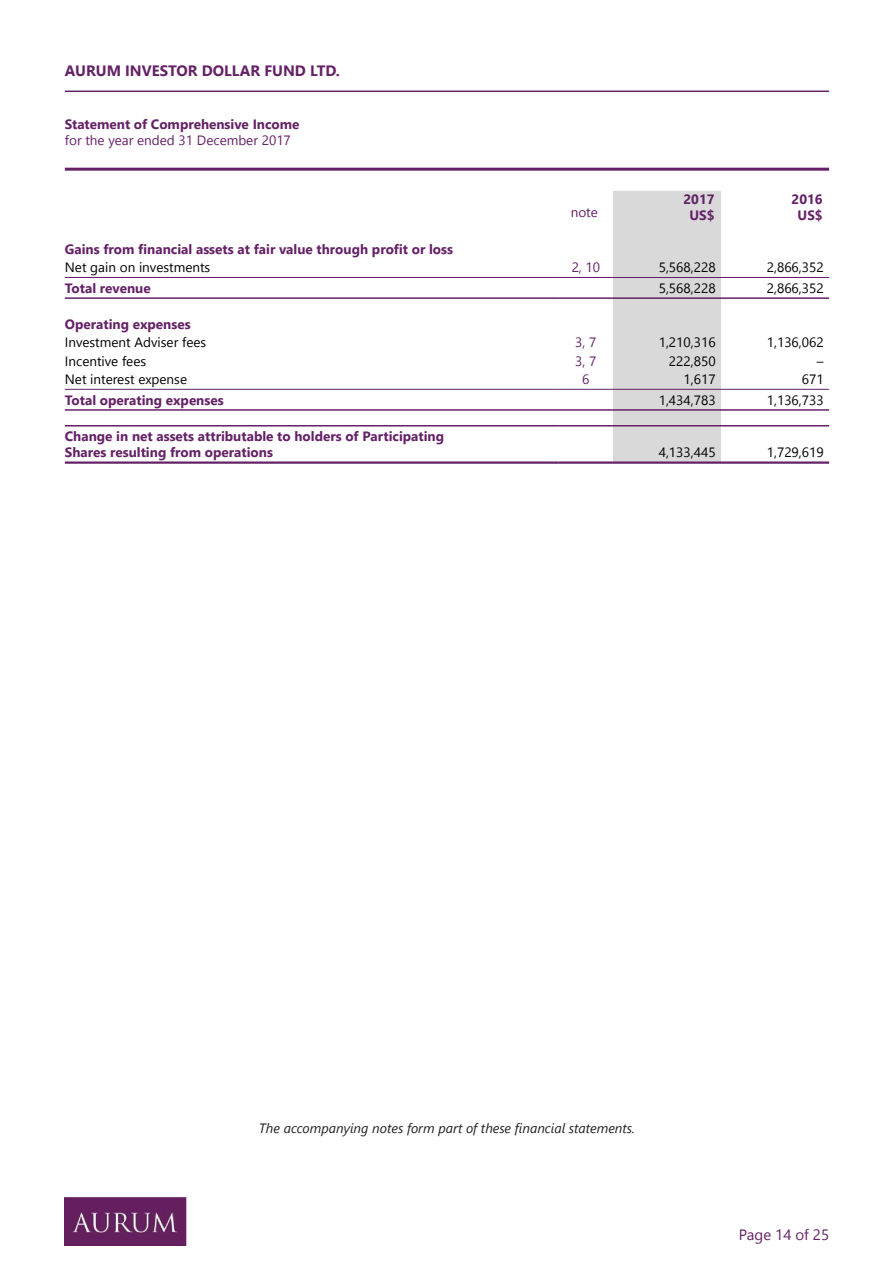
<style>
.page{position:relative;width:894px;height:1263px;background:#fff}
.page>*{position:absolute;margin:0;border:0;box-sizing:border-box;transform-origin:0 0}
.t1{font:700 15px "Segoe UI";color:#642166}
.PageNumber{font:15px "Segoe UI";color:#642166}
.ID0E6OAG{font:700 13.5px/16.2px "Segoe UI";color:#642166}
.ID0EJFAC{font:13.5px "Segoe UI";color:#000}
.ID0EGDAC{font:700 13.5px "Segoe UI";color:#642166}
.ID0ENJAC{font:13.5px "Segoe UI";color:#000}
.t2{font:italic 13.5px "Segoe UI";color:#231f20}
.NotesReferences{font:13.5px "Segoe UI";color:#642166}
.ID0EWE{font:700 13.5px/16.2px "Segoe UI";color:#642166;text-align:center}
.ID0E2AAE{font:700 13.5px "Segoe UI";color:#642166}
.ID0ERD{font:13.5px "Segoe UI";color:#642166}
</style>
<div class="page">
<hr style="left:65px;top:91px;width:763px;height:1px;background:#642166">
<hr style="left:65px;top:168px;width:763px;height:3px;background:#642166">
<img style="left:65px;top:1197px;width:122px;height:48px">
<div style="left:612px;top:191px;width:108px;height:270px;background:#d9d9d9"></div>
<hr style="left:65px;top:277px;width:493px;height:1px;background:#642166">
<hr style="left:65px;top:297px;width:493px;height:2px;background:#642166">
<hr style="left:558px;top:277px;width:54px;height:1px;background:#642166">
<hr style="left:558px;top:297px;width:54px;height:2px;background:#642166">
<hr style="left:612px;top:277px;width:108px;height:1px;background:#642166">
<hr style="left:612px;top:297px;width:108px;height:2px;background:#642166">
<hr style="left:720px;top:277px;width:108px;height:1px;background:#642166">
<hr style="left:720px;top:297px;width:108px;height:2px;background:#642166">
<hr style="left:65px;top:389px;width:493px;height:1px;background:#642166">
<hr style="left:65px;top:409px;width:493px;height:2px;background:#642166">
<hr style="left:558px;top:389px;width:54px;height:1px;background:#642166">
<hr style="left:558px;top:409px;width:54px;height:2px;background:#642166">
<hr style="left:612px;top:389px;width:108px;height:1px;background:#642166">
<hr style="left:612px;top:409px;width:108px;height:2px;background:#642166">
<hr style="left:720px;top:389px;width:108px;height:1px;background:#642166">
<hr style="left:720px;top:409px;width:108px;height:2px;background:#642166">
<hr style="left:65px;top:425px;width:493px;height:1px;background:#642166">
<hr style="left:65px;top:461px;width:493px;height:3px;background:#642166">
<hr style="left:558px;top:425px;width:54px;height:1px;background:#642166">
<hr style="left:558px;top:461px;width:54px;height:3px;background:#642166">
<hr style="left:612px;top:425px;width:108px;height:1px;background:#642166">
<hr style="left:612px;top:461px;width:108px;height:3px;background:#642166">
<hr style="left:720px;top:425px;width:108px;height:1px;background:#642166">
<hr style="left:720px;top:461px;width:108px;height:3px;background:#642166">
<p class="t1" style="left:65px;top:58px;width:276px">AURUM INVESTOR DOLLAR FUND LTD.</p>
<p class="ID0E6OAG" style="left:65px;top:116px;width:236px">Statement of Comprehensive Income</p>
<p class="NotesReferences" style="left:65px;top:129px;width:227px">for the year ended 31 December 2017</p>
<p class="ID0ERD" style="left:570px;top:202px;width:29px">note</p>
<p class="ID0EWE" style="left:683px;top:191px;width:33px">2017<br>US$</p>
<p class="ID0EWE" style="left:791px;top:191px;width:33px">2016<br>US$</p>
<p class="ID0EGDAC" style="left:65px;top:238px;width:389px">Gains from financial assets at fair value through profit or loss</p>
<p class="ID0ENJAC" style="left:65px;top:256px;width:147px">Net gain on investments</p>
<p class="NotesReferences" style="left:571px;top:256px;width:30px">2, 10</p>
<p class="ID0EJFAC" style="left:658px;top:256px;width:58px">5,568,228</p>
<p class="ID0EJFAC" style="left:766px;top:256px;width:58px">2,866,352</p>
<p class="ID0E2AAE" style="left:65px;top:277px;width:87px">Total revenue</p>
<p class="ID0EJFAC" style="left:658px;top:277px;width:58px">5,568,228</p>
<p class="ID0EJFAC" style="left:766px;top:277px;width:58px">2,866,352</p>
<p class="ID0EGDAC" style="left:65px;top:313px;width:127px">Operating expenses</p>
<p class="ID0ENJAC" style="left:65px;top:332px;width:143px">Investment Adviser fees</p>
<p class="NotesReferences" style="left:575px;top:332px;width:23px">3, 7</p>
<p class="ID0EJFAC" style="left:658px;top:332px;width:58px">1,210,316</p>
<p class="ID0EJFAC" style="left:766px;top:332px;width:58px">1,136,062</p>
<p class="ID0ENJAC" style="left:65px;top:350px;width:83px">Incentive fees</p>
<p class="NotesReferences" style="left:575px;top:350px;width:23px">3, 7</p>
<p class="ID0EJFAC" style="left:668px;top:350px;width:48px">222,850</p>
<p class="ID0EJFAC" style="left:816px;top:350px;width:8px">–</p>
<p class="ID0ENJAC" style="left:65px;top:368px;width:124px">Net interest expense</p>
<p class="NotesReferences" style="left:582px;top:368px;width:9px">6</p>
<p class="ID0EJFAC" style="left:683px;top:368px;width:34px">1,617</p>
<p class="ID0EJFAC" style="left:801px;top:368px;width:23px">671</p>
<p class="ID0EGDAC" style="left:65px;top:389px;width:160px">Total operating expenses</p>
<p class="ID0EJFAC" style="left:658px;top:389px;width:58px">1,434,783</p>
<p class="ID0EJFAC" style="left:766px;top:389px;width:58px">1,136,733</p>
<p class="ID0E6OAG" style="left:65px;top:428px;width:380px">Change in net assets attributable to holders of Participating<br>Shares resulting from operations</p>
<p class="ID0EJFAC" style="left:658px;top:441px;width:58px">4,133,445</p>
<p class="ID0EJFAC" style="left:766px;top:441px;width:58px">1,729,619</p>
<p class="t2" style="left:259px;top:1119px;width:378px">The accompanying notes form part of these financial statements.</p>
<p class="PageNumber" style="left:738px;top:1222px;width:92px">Page 14 of 25</p>
</div>
